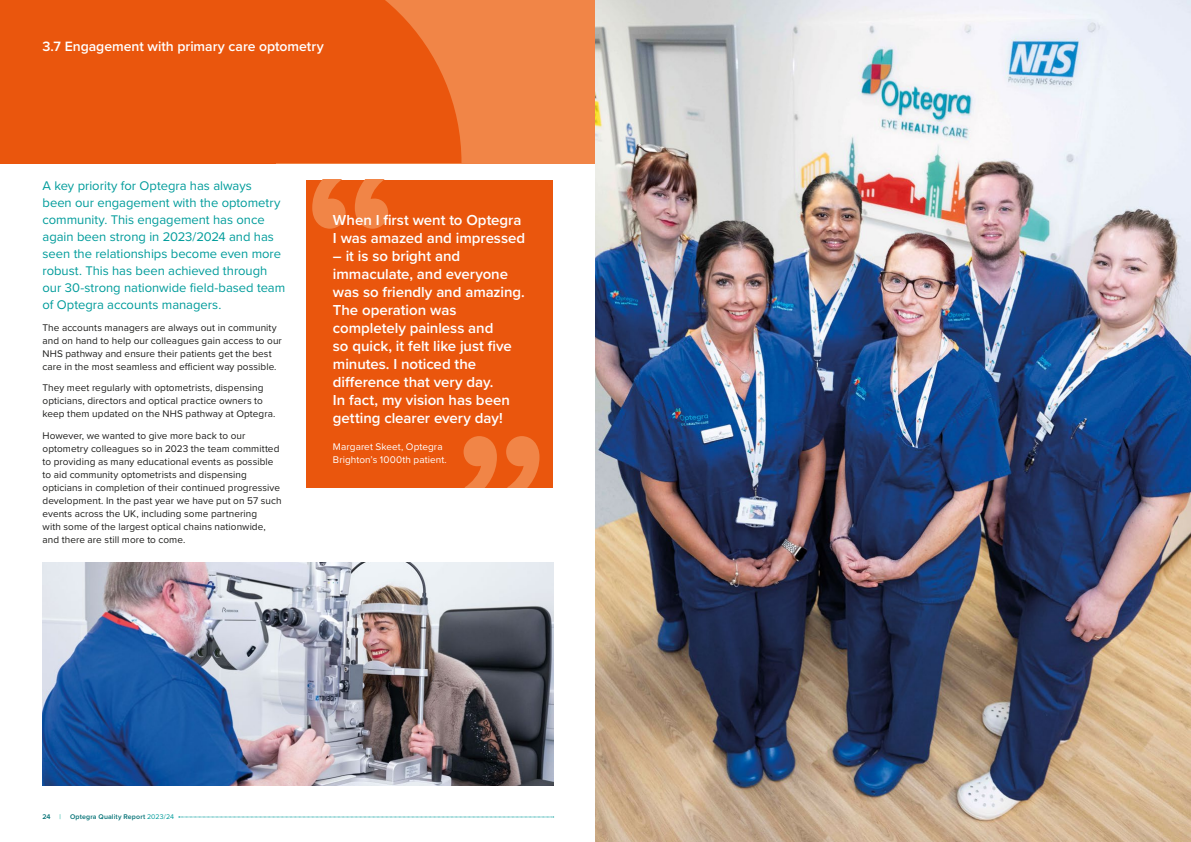
<style>
.page{position:relative;width:1191px;height:842px;background:#fff}
.page>*{position:absolute;margin:0;border:0;box-sizing:border-box;transform-origin:0 0}
.OPTG_-_Body_Copy{font:600 15px/18px "Proxima Nova";letter-spacing:-.005em;color:#fff}
.OPTG_-_Sub_Header{font:600 14px "Proxima Nova";color:#fff}
.OPTG_-_Intro_Paragraphy{font:13px/17px "Proxima Nova";color:#009c9b}
.OPTG_-_Body_Copy-2{font:10px/13px "Proxima Nova";letter-spacing:.005em;color:#1d1d1b}
.OPTG_-_Body_Copy-3{font:10px/13px "Proxima Nova";letter-spacing:.01em;color:#fff}
.t1{font:600 7px "Proxima Nova";letter-spacing:.02em;color:#007074}
.t2{font:7px "Proxima Nova";color:#00ab96}
.s1{font-weight:400;color:#009c9b}
</style>
<div class="page">
<svg style="left:179px;top:817px;width:375px;height:1px"></svg>
<div style="left:306px;top:180px;width:247px;height:308px;background:#ea560d"></div>
<svg style="left:312px;top:180px;width:76px;height:49px"></svg>
<svg style="left:463px;top:436px;width:76px;height:52px"></svg>
<div style="left:0;top:0;width:595px;height:163px;background:#f18547"></div>
<svg style="left:276px;top:0;width:185px;height:163px;background:#ea5b14"></svg>
<div style="left:0;top:0;width:276px;height:163px;background:#ea560d"></div>
<img style="left:595px;top:0;width:596px;height:842px">
<img style="left:43px;top:563px;width:510px;height:222px">
<p class="OPTG_-_Sub_Header" style="left:43px;top:36px;width:283px">3.7 Engagement with primary care optometry</p>
<p class="OPTG_-_Intro_Paragraphy" style="left:43px;top:177px;width:244px">A key priority for Optegra has always<br>been our engagement with the optometry community. This engagement has once again been strong in 2023/2024 and has seen the relationships become even more robust. This has been achieved through our 30-strong nationwide field-based team of Optegra accounts managers.</p>
<p class="OPTG_-_Body_Copy-2" style="left:43px;top:320px;width:241px">The accounts managers are always out in community and on hand to help our colleagues gain access to our NHS pathway and ensure their patients get the best care in the most seamless and efficient way possible.</p>
<p class="OPTG_-_Body_Copy-2" style="left:43px;top:381px;width:234px">They meet regularly with optometrists, dispensing opticians, directors and optical practice owners to keep them updated on the NHS pathway at Optegra.</p>
<p class="OPTG_-_Body_Copy-2" style="left:43px;top:428px;width:240px">However, we wanted to give more back to our optometry colleagues so in 2023 the team committed to providing as many educational events as possible to aid community optometrists and dispensing opticians in completion of their continued progressive development. In the past year we have put on 57 such events across the UK, including some partnering<br>with some of the largest optical chains nationwide, and there are still more to come.</p>
<p class="OPTG_-_Body_Copy" style="left:333px;top:210px;width:194px">When I first went to Optegra<br>I was amazed and impressed</p>
<p class="OPTG_-_Body_Copy" style="left:333px;top:246px;width:193px">– it is so bright and immaculate, and everyone was so friendly and amazing.<br>The operation was completely painless and<br>so quick, it felt like just five minutes. I noticed the difference that very day.<br>In fact, my vision has been getting clearer every day!</p>
<p class="OPTG_-_Body_Copy-3" style="left:333px;top:440px;width:115px">Margaret Skeet, Optegra<br>Brighton’s 1000th patient.</p>
<p class="t1" style="left:42px;top:812px;width:10px">24</p>
<p class="t2" style="left:60px;top:812px;width:3px">|</p>
<p class="t1" style="left:70px;top:812px;width:105px">Optegra Quality Report <span class="s1">2023/24</span></p>
</div>
